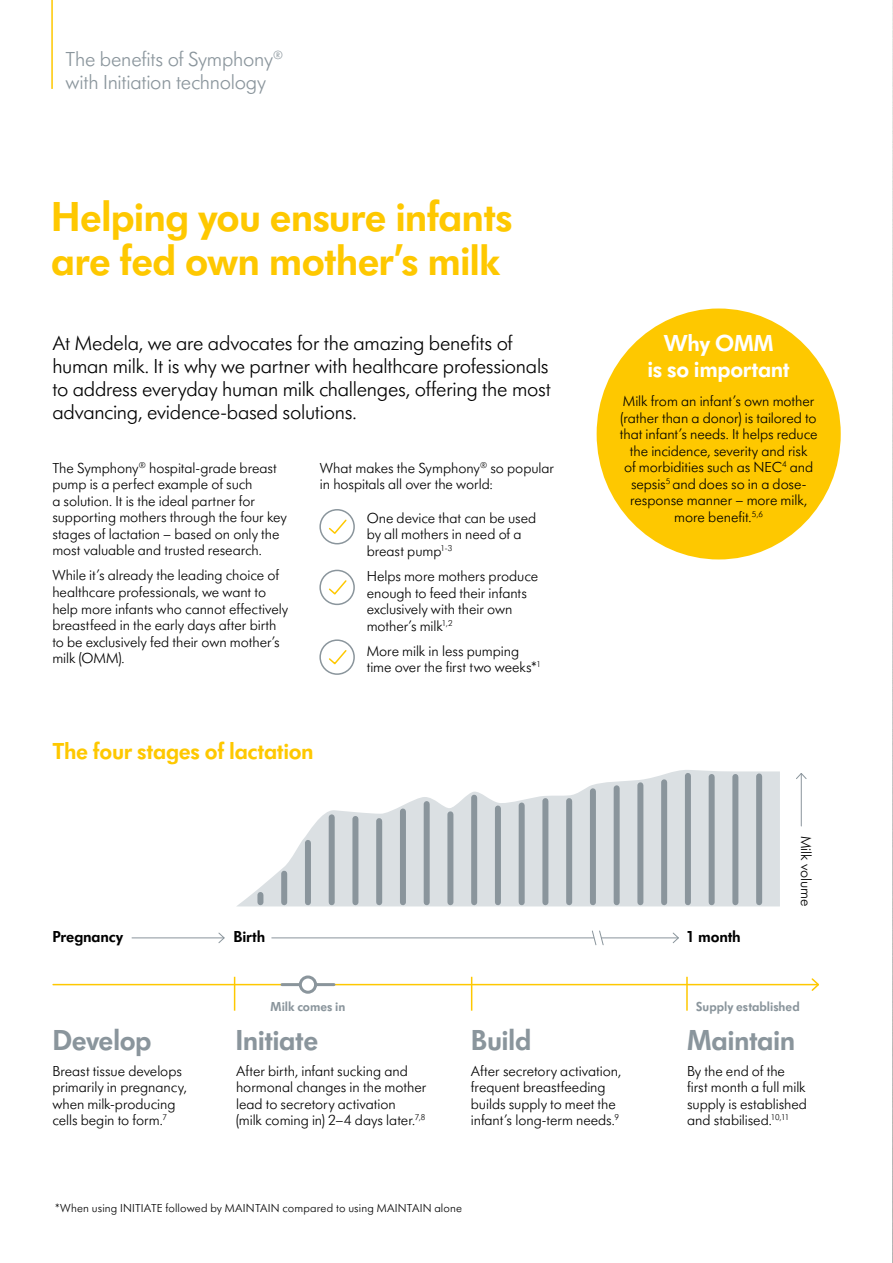
<style>
.page{position:relative;width:893px;height:1263px;background:#fff}
.page>*{position:absolute;margin:0;border:0;box-sizing:border-box;transform-origin:0 0}
.t1{font:600 43.5px/43.5px "Futura SB Medela";letter-spacing:-.02em;color:#fec800}
.t2{font:600 30px "Futura SB Medela";letter-spacing:-.015em;color:#8a959c}
.t3{font:600 24px "Futura SB Medela";letter-spacing:-.015em;color:#fec800}
.t4{font:600 24px/26.4px "Futura SB Medela";letter-spacing:-.015em;color:#fff;text-align:center}
.t5{font:300 21px/23.1px "Futura SB Medela";letter-spacing:-.015em;color:#000}
.t6{font:300 21px/23.1px "Futura SB Medela";letter-spacing:-.01em;color:#8a959c}
.t7{font:600 16.5px "Futura SB Medela";letter-spacing:-.01em;color:#000}
.t8{font:300 15px/16.5px "Futura SB Medela";letter-spacing:-.005em;color:#000}
.t9{font:600 13.5px "Futura SB Medela";color:#8a959c}
.t10{font:300 12px "Futura SB Medela";letter-spacing:.015em;color:#000}
</style>
<div class="page">
<hr style="left:51px;top:0;width:2px;height:89px;background:#fec800">
<img style="left:892px;top:0;width:1px;height:1263px">
<div style="left:597px;top:308px;width:244px;height:251px;background:#fec800;border-radius:50%"></div>
<svg style="left:237px;top:770px;width:543px;height:136px;fill:#dbe0e3"></svg>
<hr style="left:53px;top:984px;width:765px;height:1px;background:#fec800">
<svg style="left:810px;top:978px;width:9px;height:13px"></svg>
<hr style="left:471px;top:977px;width:1px;height:34px;background:#fec800">
<hr style="left:234px;top:977px;width:1px;height:34px;background:#fec800">
<hr style="left:686px;top:977px;width:2px;height:34px;background:#fec800">
<hr style="left:801px;top:773px;width:1px;height:53px;background:#8a959c">
<svg style="left:796px;top:773px;width:11px;height:7px"></svg>
<hr style="left:601px;top:937px;width:77px;height:1px;background:#8a959c">
<svg style="left:672px;top:932px;width:7px;height:12px"></svg>
<hr style="left:132px;top:937px;width:92px;height:1px;background:#8a959c">
<svg style="left:218px;top:932px;width:7px;height:11px"></svg>
<svg style="left:591px;top:930px;width:13px;height:16px"></svg>
<div style="left:257px;top:895px;width:6px;height:7px;background:#8a959c"></div>
<div style="left:400px;top:811px;width:6px;height:91px;background:#8a959c"></div>
<div style="left:542px;top:801px;width:6px;height:101px;background:#8a959c"></div>
<div style="left:281px;top:874px;width:6px;height:28px;background:#8a959c"></div>
<div style="left:424px;top:804px;width:6px;height:98px;background:#8a959c"></div>
<div style="left:566px;top:801px;width:6px;height:101px;background:#8a959c"></div>
<div style="left:305px;top:843px;width:6px;height:59px;background:#8a959c"></div>
<div style="left:447px;top:814px;width:6px;height:88px;background:#8a959c"></div>
<div style="left:590px;top:791px;width:6px;height:111px;background:#8a959c"></div>
<div style="left:685px;top:776px;width:6px;height:126px;background:#8a959c"></div>
<div style="left:329px;top:817px;width:6px;height:85px;background:#8a959c"></div>
<div style="left:471px;top:798px;width:6px;height:104px;background:#8a959c"></div>
<div style="left:614px;top:788px;width:6px;height:114px;background:#8a959c"></div>
<div style="left:709px;top:777px;width:6px;height:125px;background:#8a959c"></div>
<div style="left:352px;top:819px;width:6px;height:83px;background:#8a959c"></div>
<div style="left:495px;top:808px;width:6px;height:94px;background:#8a959c"></div>
<div style="left:637px;top:785px;width:6px;height:117px;background:#8a959c"></div>
<div style="left:732px;top:777px;width:6px;height:125px;background:#8a959c"></div>
<div style="left:376px;top:821px;width:6px;height:81px;background:#8a959c"></div>
<div style="left:519px;top:805px;width:6px;height:97px;background:#8a959c"></div>
<div style="left:661px;top:782px;width:6px;height:120px;background:#8a959c"></div>
<div style="left:756px;top:776px;width:6px;height:126px;background:#8a959c"></div>
<hr style="left:272px;top:937px;width:322px;height:1px;background:#8a959c">
<hr style="left:282px;top:983px;width:52px;height:3px;background:#8a959c">
<div style="left:300px;top:977px;width:16px;height:15px;background:#fff;border-radius:50%"></div>
<div style="left:299px;top:975px;width:18px;height:19px;border:3px solid #8a959c;border-radius:50%"></div>
<svg style="left:329px;top:519px;width:18px;height:15px"></svg>
<div style="left:319px;top:509px;width:36px;height:35px;border:2px solid #8a959c;border-radius:50%"></div>
<svg style="left:329px;top:580px;width:18px;height:15px"></svg>
<div style="left:319px;top:570px;width:36px;height:35px;border:2px solid #8a959c;border-radius:50%"></div>
<svg style="left:329px;top:650px;width:18px;height:15px"></svg>
<div style="left:319px;top:639px;width:36px;height:36px;border:2px solid #8a959c;border-radius:50%"></div>
<h3 class="t6" style="left:66px;top:47px;width:219px">The benefits of Symphony<sup>® </sup>with Initiation technology</h3>
<h1 class="t1" style="left:51px;top:195px;width:463px">Helping you ensure infants are fed own mother’s milk</h1>
<h3 class="t5" style="left:52px;top:331px;width:500px">At Medela, we are advocates for the amazing benefits of human milk. It is why we partner with healthcare professionals to address everyday human milk challenges, offering the most advancing, evidence-based solutions.</h3>
<h3 class="t4" style="left:647px;top:330px;width:144px">Why OMM<br>is so important</h3>
<p class="t8" style="left:620px;top:393px;width:199px;text-align:center">Milk from an infant’s own mother (rather than a donor) is tailored to that infant’s needs. It helps reduce the incidence, severity and risk<br>of morbidities such as NEC<sup>4</sup> and sepsis<sup>5</sup> and does so in a dose&shy;response manner – more milk, more benefit.<sup>5,6</sup></p>
<p class="t8" style="left:52px;top:460px;width:236px">The Symphony<sup>®</sup> hospital-grade breast pump is a perfect example of such<br>a solution. It is the ideal partner for supporting mothers through the four key stages of lactation – based on only the most valuable and trusted research.</p>
<p class="t8" style="left:52px;top:567px;width:237px">While it’s already the leading choice of healthcare professionals, we want to help more infants who cannot effectively breastfeed in the early days after birth to be exclusively fed their own mother’s milk (OMM).</p>
<p class="t8" style="left:320px;top:460px;width:236px">What makes the Symphony<sup>®</sup> so popular in hospitals all over the world:</p>
<p class="t8" style="left:367px;top:510px;width:171px">One device that can be used by all mothers in need of a breast pump<sup>1-3</sup></p>
<p class="t8" style="left:367px;top:568px;width:173px">Helps more mothers produce enough to feed their infants exclusively with their own mother’s milk<sup>1,2</sup></p>
<p class="t8" style="left:367px;top:642px;width:176px">More milk in less pumping time over the first two weeks*<sup>1</sup></p>
<h3 class="t3" style="left:52px;top:737px;width:263px">The four stages of lactation</h3>
<p class="t7" style="left:52px;top:926px;width:72px">Pregnancy</p>
<p class="t7" style="left:233px;top:926px;width:33px">Birth</p>
<p class="t7" style="left:686px;top:926px;width:56px">1 month</p>
<p class="t8" style="left:815px;top:836px;width:72px;rotate:90deg">Milk volume</p>
<p class="t9" style="left:271px;top:998px;width:76px">Milk comes in</p>
<p class="t9" style="left:696px;top:998px;width:105px">Supply established</p>
<h2 class="t2" style="left:52px;top:1022px;width:101px">Develop</h2>
<h2 class="t2" style="left:235px;top:1022px;width:84px">Initiate</h2>
<h2 class="t2" style="left:471px;top:1022px;width:62px">Build</h2>
<h2 class="t2" style="left:687px;top:1022px;width:110px">Maintain</h2>
<p class="t8" style="left:52px;top:1062px;width:136px">Breast tissue develops primarily in pregnancy, when milk-producing cells begin to form.<sup>7</sup></p>
<p class="t8" style="left:236px;top:1062px;width:192px">After birth, infant sucking and hormonal changes in the mother lead to secretory activation<br>(milk coming in) 2–4 days later.<sup>7,8</sup></p>
<p class="t8" style="left:471px;top:1062px;width:152px">After secretory activation, frequent breastfeeding builds supply to meet the infant’s long-term needs.<sup>9</sup></p>
<p class="t8" style="left:687px;top:1062px;width:121px">By the end of the first month a full milk supply is established and stabilised.<sup>10,11</sup></p>
<p class="t10" style="left:55px;top:1201px;width:409px">*When using INITIATE followed by MAINTAIN compared to using MAINTAIN alone</p>
</div>
